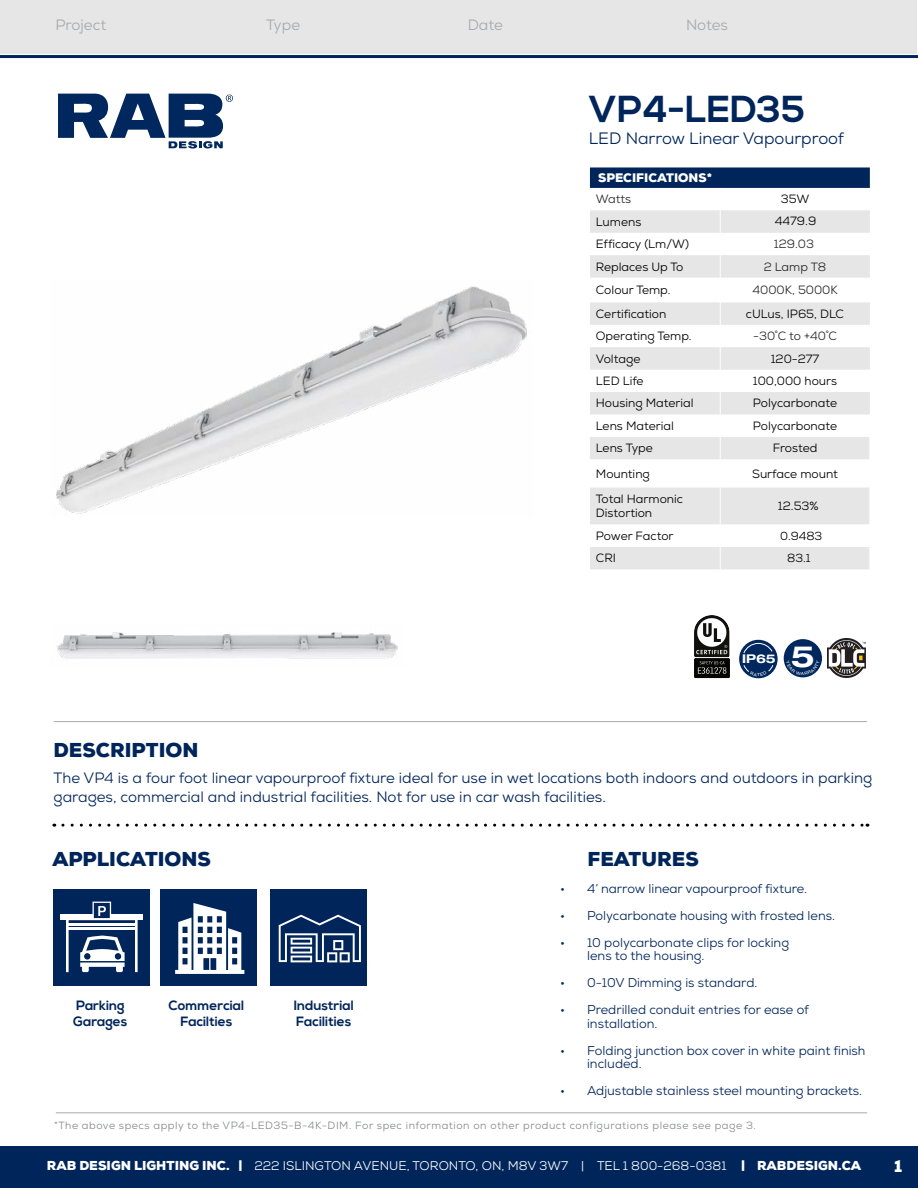
<style>
.page{position:relative;width:918px;height:1188px;background:#fff}
.page>*{position:absolute;margin:0;border:0;box-sizing:border-box;transform-origin:0 0}
.t1{font:700 37.5px "Nexa";color:#00255a}
.t2{font:700 expanded 29.4px "Helvetica Neue LT Std";color:#fff}
.t3{font:900 19.5px "Nexa";color:#00255a}
.t4{font:16.5px "Nexa";color:#00255a}
.t5{font:900 16.5px "Nexa";color:#fff}
.t6{font:15px/19.5px "Nexa";color:#00255a}
.t7{font:15px "Nexa";color:#a7a9ac}
.t8{font:700 13.5px/16.5px "Nexa";color:#00255a}
.t9{font:12.75px/13.5px "Nexa";color:#00255a}
.t10{font:12.6px "Nexa";color:#fff}
.t11{font:12px/14.4px "Nexa";color:#000}
.t12{font:12px "Nexa";color:#292829}
.t13{font:900 12px "Nexa";color:#fff}
.t14{font:700 expanded 12px "Helvetica Neue LT Std";color:#fff}
.t15{font:expanded 11.7px "Helvetica Neue LT Std";color:#fff}
.t16{font:11.7px "Nexa";color:#000}
.t17{font:10.5px "Nexa";letter-spacing:.05em;color:#86888a}
.t18{font:expanded 8.25px "Helvetica Neue LT Std";color:#fff}
.s1{font-family:"Helvetica Neue LT Std";font-stretch:condensed}
.s2{font-weight:900}
</style>
<div class="page">
<div style="left:53px;top:889px;width:97px;height:96px;background:#00255a"></div>
<div style="left:270px;top:889px;width:97px;height:96px;background:#00255a"></div>
<svg style="left:58px;top:94px;width:175px;height:55px"></svg>
<div style="left:0;top:1147px;width:918px;height:41px;background:#00255a"></div>
<div style="left:1px;top:1px;width:916px;height:53px;background:#e6e6e7"></div>
<hr style="left:0;top:55px;width:918px;height:3px;background:#00255a">
<div style="left:590px;top:488px;width:279px;height:36px;background:#e6e6e7"></div>
<svg style="left:590px;top:167px;width:280px;height:321px"></svg>
<hr style="left:720px;top:488px;width:1px;height:37px;background:#fff">
<div style="left:590px;top:547px;width:279px;height:22px;background:#e6e6e7"></div>
<hr style="left:56px;top:1113px;width:811px;height:1px;background:#a7a9ac">
<svg style="left:63px;top:824px;width:805px;height:3px"></svg>
<hr style="left:54px;top:721px;width:813px;height:1px;background:#a7a9ac">
<img style="left:56px;top:286px;width:471px;height:228px">
<div style="left:784px;top:639px;width:38px;height:38px;background:#00285e;border-radius:50%"></div>
<div style="left:739px;top:640px;width:39px;height:38px;background:#00285e;border-radius:50%"></div>
<div style="left:160px;top:889px;width:97px;height:96px;background:#00255a"></div>
<img style="left:57px;top:632px;width:341px;height:27px">
<div style="left:60px;top:915px;width:83px;height:5px;background:#fff"></div>
<svg style="left:66px;top:902px;width:72px;height:70px"></svg>
<div style="left:115px;top:953px;width:6px;height:7px;background:#00255a;border-radius:50%"></div>
<div style="left:84px;top:953px;width:7px;height:7px;background:#00255a;border-radius:50%"></div>
<svg style="left:175px;top:903px;width:69px;height:71px"></svg>
<svg style="left:279px;top:915px;width:82px;height:47px"></svg>
<img style="left:828px;top:639px;width:37px;height:38px">
<img style="left:694px;top:616px;width:36px;height:63px">
<svg style="left:786px;top:667px;width:33px;height:9px"></svg>
<svg style="left:742px;top:643px;width:33px;height:33px"></svg>
<p class="t7" style="left:55px;top:15px;width:52px">Project</p>
<p class="t7" style="left:266px;top:15px;width:36px">Type</p>
<p class="t7" style="left:468px;top:15px;width:37px">Date</p>
<p class="t7" style="left:686px;top:15px;width:44px">Notes</p>
<h1 class="t1" style="left:589px;top:87px;width:217px">VP4-LED35</h1>
<p class="t4" style="left:589px;top:128px;width:257px">LED Narrow Linear Vapourproof</p>
<p class="t13" style="left:598px;top:170px;width:115px">SPECIFICATIONS*</p>
<p class="t12" style="left:596px;top:192px;width:37px">Watts</p>
<p class="t11" style="left:781px;top:192px;width:30px">35W</p>
<p class="t11" style="left:596px;top:214px;width:47px">Lumens</p>
<p class="t11" style="left:775px;top:214px;width:43px">4479.9</p>
<p class="t11" style="left:596px;top:237px;width:95px">Efficacy (Lm/W)</p>
<p class="t12" style="left:774px;top:236px;width:42px">129.03</p>
<p class="t11" style="left:596px;top:259px;width:89px">Replaces Up To</p>
<p class="t12" style="left:764px;top:259px;width:64px">2 Lamp T8</p>
<p class="t11" style="left:596px;top:283px;width:76px">Colour Temp.</p>
<p class="t12" style="left:752px;top:282px;width:87px">4000K, 5000K</p>
<p class="t11" style="left:596px;top:307px;width:72px">Certification</p>
<p class="t11" style="left:746px;top:307px;width:100px">cULus, IP65, DLC</p>
<p class="t11" style="left:596px;top:329px;width:97px">Operating Temp.</p>
<p class="t12" style="left:753px;top:329px;width:85px">-30<span class="s1">˚</span>C to +40<span class="s1">˚</span>C</p>
<p class="t11" style="left:596px;top:351px;width:46px">Voltage</p>
<p class="t11" style="left:771px;top:351px;width:50px">120-277</p>
<p class="t11" style="left:596px;top:374px;width:49px">LED Life</p>
<p class="t11" style="left:753px;top:374px;width:86px">100,000 hours</p>
<p class="t11" style="left:596px;top:396px;width:99px">Housing Material</p>
<p class="t11" style="left:753px;top:396px;width:86px">Polycarbonate</p>
<p class="t11" style="left:596px;top:419px;width:79px">Lens Material</p>
<p class="t11" style="left:753px;top:419px;width:86px">Polycarbonate</p>
<p class="t11" style="left:596px;top:441px;width:58px">Lens Type</p>
<p class="t11" style="left:773px;top:441px;width:46px">Frosted</p>
<p class="t11" style="left:596px;top:466px;width:56px">Mounting</p>
<p class="t11" style="left:752px;top:466px;width:87px">Surface mount</p>
<p class="t11" style="left:596px;top:492px;width:89px">Total Harmonic<br>Distortion</p>
<p class="t11" style="left:778px;top:499px;width:42px">12.53%</p>
<p class="t11" style="left:596px;top:529px;width:79px">Power Factor</p>
<p class="t16" style="left:780px;top:528px;width:44px">0.9483</p>
<p class="t11" style="left:596px;top:551px;width:22px">CRI</p>
<p class="t16" style="left:787px;top:551px;width:25px">83.1</p>
<p class="t14" style="left:742px;top:651px;width:35px">IP65</p>
<h2 class="t2" style="left:791px;top:638px;width:25px">5</h2>
<h3 class="t3" style="left:54px;top:737px;width:146px">DESCRIPTION</h3>
<p class="t6" style="left:54px;top:768px;width:820px">The VP4 is a four foot linear vapourproof fixture ideal for use in wet locations both indoors and outdoors in parking garages, commercial and industrial facilities. Not for use in car wash facilities.</p>
<h3 class="t3" style="left:52px;top:846px;width:160px">APPLICATIONS</h3>
<p class="t8" style="left:73px;top:997px;width:56px">Parking<br>Garages</p>
<p class="t8" style="left:169px;top:997px;width:77px;text-align:center">Commercial<br>Facilties</p>
<p class="t8" style="left:294px;top:997px;width:62px">Industrial<br>Facilities</p>
<h3 class="t3" style="left:587px;top:846px;width:113px">FEATURES</h3>
<p class="t9" style="left:560px;top:882px;width:249px">• 4’ narrow linear vapourproof fixture.</p>
<p class="t9" style="left:560px;top:909px;width:277px">• Polycarbonate housing with frosted lens.</p>
<p class="t9" style="left:587px;top:936px;width:204px;text-indent:-27px">• 10 polycarbonate clips for locking lens to the housing.</p>
<p class="t9" style="left:560px;top:976px;width:199px">• 0-10V Dimming is standard.</p>
<p class="t9" style="left:587px;top:1003px;width:223px;text-indent:-27px">• Predrilled conduit entries for ease of installation.</p>
<p class="t9" style="left:587px;top:1044px;width:280px;text-indent:-27px">• Folding junction box cover in white paint finish included.</p>
<p class="t9" style="left:560px;top:1084px;width:304px">• Adjustable stainless steel mounting brackets.</p>
<p class="t17" style="left:54px;top:1119px;width:703px">*The above specs apply to the VP4-LED35-B-4K-DIM. For spec information on other product configurations please see page 3.</p>
<p class="t15" style="left:55px;top:1152px;width:177px">RAB DESIGN LIGHTING INC.</p>
<p class="t18" style="left:325px;top:1156px;width:298px">222 Islington Avenue, Toronto, ON M8V 3W7 • TEL. 1 800-268-0381</p>
<p class="t15" style="left:775px;top:1152px;width:99px">RABDESIGN.CA</p>
<p class="t10" style="left:47px;top:1158px;width:816px"><span class="s2">RAB DESIGN LIGHTING INC. |</span> 222 ISLINGTON AVENUE, TORONTO, ON, M8V 3W7 | TEL 1 800-268-0381 <span class="s2">| RABDESIGN.CA</span></p>
<p class="t5" style="left:894px;top:1155px;width:10px">1</p>
</div>
